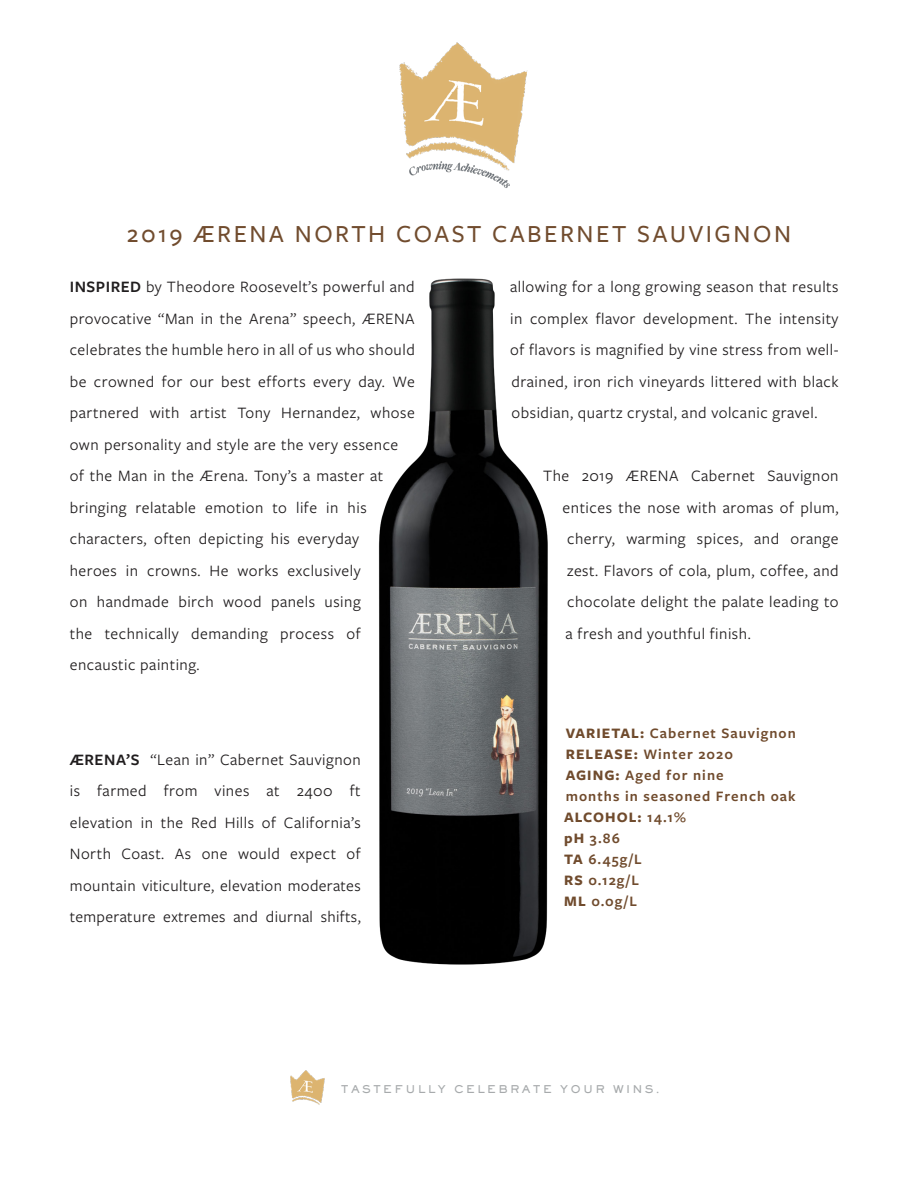
<style>
.page{position:relative;width:918px;height:1188px;background:#fff}
.page>*{position:absolute;margin:0;border:0;box-sizing:border-box;transform-origin:0 0}
.t1{font:500 25.5px "Freight Sans Pro";letter-spacing:.1em;color:#714c2e}
.t2{font:16.5px/31.5px "Freight Sans Pro";letter-spacing:.03em;color:#201d1e;text-align:justify}
.t3{font:600 15px "Freight Sans Pro";letter-spacing:.07em;color:#704b2d}
.t4{font:700 15px "Freight Sans Pro";letter-spacing:.07em;color:#704b2d}
.t5{font:10.5px "AT Sackers Heavy Gothic";letter-spacing:.215em;color:#a7aaac}
.s1{font-weight:600}
.s2{font-weight:700}
</style>
<div class="page">
<img style="left:378px;top:278px;width:170px;height:687px">
<img style="left:290px;top:1070px;width:35px;height:35px">
<img style="left:399px;top:42px;width:129px;height:146px">
<p class="t1" style="left:127px;top:217px;width:666px">2019 ÆRENA NORTH COAST CABERNET SAUVIGNON</p>
<p class="t2" style="left:510px;top:270px;width:330px">allowing for a long growing season that results in complex flavor development. The intensity of flavors is magnified by vine stress from well&shy;drained, iron rich vineyards littered with black obsidian, quartz crystal, and volcanic gravel.</p>
<p class="t2" style="left:70px;top:270px;width:347px;text-align:left"><span class="s1">INSPIRED</span> by Theodore Roosevelt’s powerful and provocative “Man in the Arena” speech, ÆRENA celebrates the humble hero in all of us who should be crowned for our best efforts every day. We partnered with artist Tony Hernandez, whose own personality and style are the very essence of the Man in the Ærena. Tony’s a master at bringing relatable emotion to life in his characters, often depicting his everyday<br>heroes in crowns. He works exclusively<br>on handmade birch wood panels using<br>the technically demanding process of encaustic painting.</p>
<p class="t2" style="left:563px;top:459px;width:278px;text-indent:-20px">The 2019 ÆRENA Cabernet Sauvignon entices the nose with aromas of plum, cherry, warming spices, and orange zest. Flavors of cola, plum, coffee, and chocolate delight the palate leading to a fresh and youthful finish.</p>
<p class="t2" style="left:70px;top:743px;width:293px"><span class="s1">ÆRENA’S</span> “Lean in” Cabernet Sauvignon is farmed from vines at 2400 ft elevation in the Red Hills of California’s North Coast. As one would expect of mountain viticulture, elevation moderates temperature extremes and diurnal shifts,</p>
<p class="t3" style="left:566px;top:723px;width:232px"><span class="s2">VARIETAL:</span> Cabernet Sauvignon</p>
<p class="t3" style="left:566px;top:744px;width:169px"><span class="s2">RELEASE:</span> Winter 2020</p>
<p class="t3" style="left:566px;top:765px;width:159px"><span class="s2">AGING:</span> Aged for nine</p>
<p class="t3" style="left:566px;top:786px;width:231px">months in seasoned French oak</p>
<p class="t4" style="left:564px;top:806px;width:123px">ALCOHOL: <span class="s1">14.1%</span></p>
<p class="t3" style="left:564px;top:828px;width:57px"><span class="s2">pH</span> 3.86</p>
<p class="t3" style="left:564px;top:849px;width:79px"><span class="s2">TA</span> 6.45g/L</p>
<p class="t3" style="left:564px;top:870px;width:76px"><span class="s2">RS</span> 0.12g/L</p>
<p class="t3" style="left:564px;top:891px;width:74px"><span class="s2">ML</span> 0.0g/L</p>
<p class="t5" style="left:341px;top:1082px;width:320px">TASTEFULLY CELEBRATE YOUR WINS.</p>
</div>
